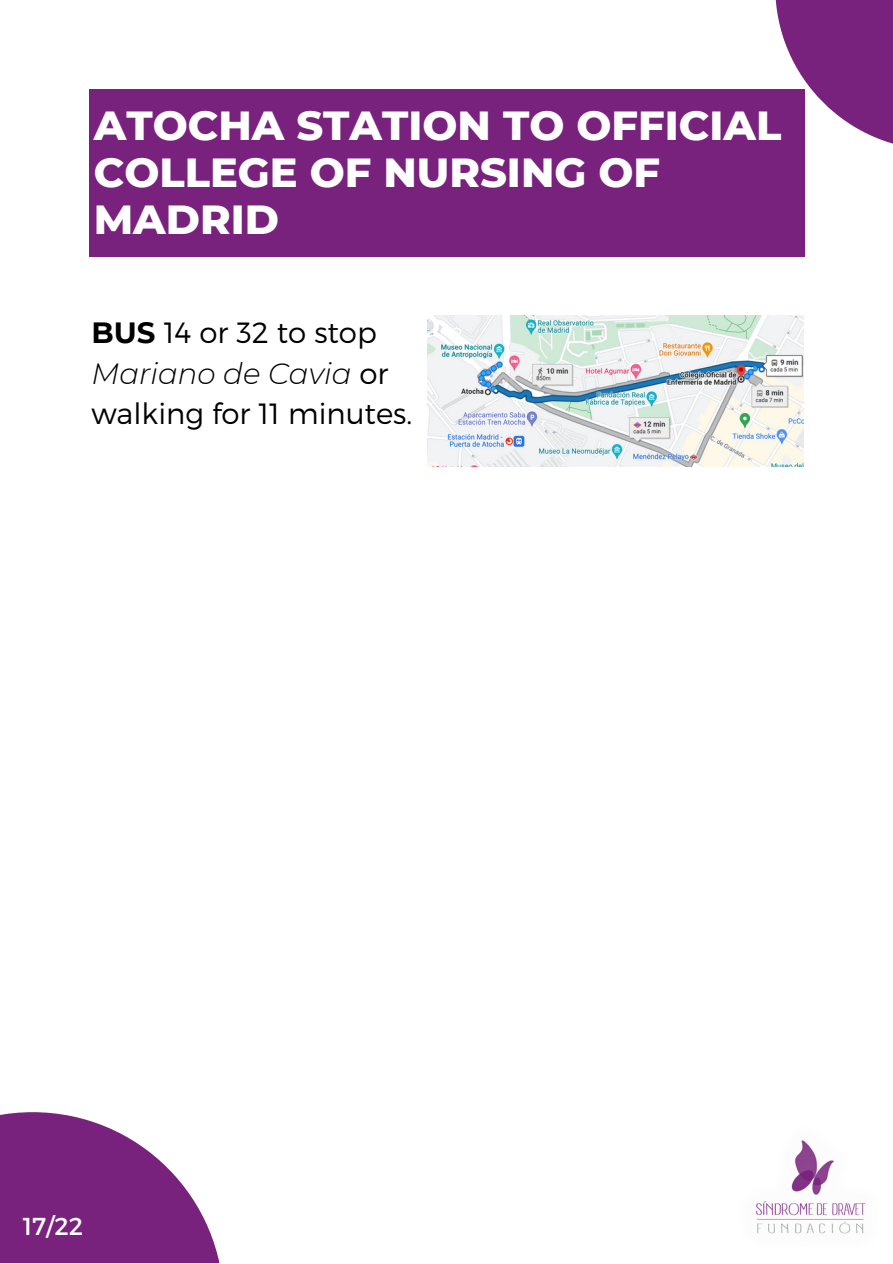
<style>
.page{position:relative;width:893px;height:1264px;background:#fff}
.page>*{position:absolute;margin:0;border:0;box-sizing:border-box;transform-origin:0 0}
.t1{font:800 41.4px/47.2px "Montserrat";color:#fff}
.t2{font:300 29.25px/40.5px "Montserrat";color:#000}
.t3{font:24.45px "Montserrat";color:#fff}
.s1{font-weight:700}
.s2{font-style:italic}
</style>
<div class="page">
<svg style="left:0;top:1112px;width:220px;height:150px;fill:#78227e"></svg>
<svg style="left:775px;top:0;width:117px;height:150px;fill:#78227e"></svg>
<div style="left:89px;top:89px;width:715px;height:167px;background:#78227e"></div>
<img style="left:427px;top:316px;width:376px;height:150px">
<img style="left:756px;top:1140px;width:110px;height:94px">
<h1 class="t1" style="left:94px;top:101px;width:689px">ATOCHA STATION TO OFFICIAL<br>COLLEGE OF NURSING OF<br>MADRID</h1>
<p class="t2" style="left:91px;top:311px;width:322px"><span class="s1">BUS</span> 14 or 32 to stop<br><span class="s2">Mariano de Cavia</span> or walking for 11 minutes.</p>
<p class="t3" style="left:23px;top:1210px;width:62px">17/22</p>
</div>
